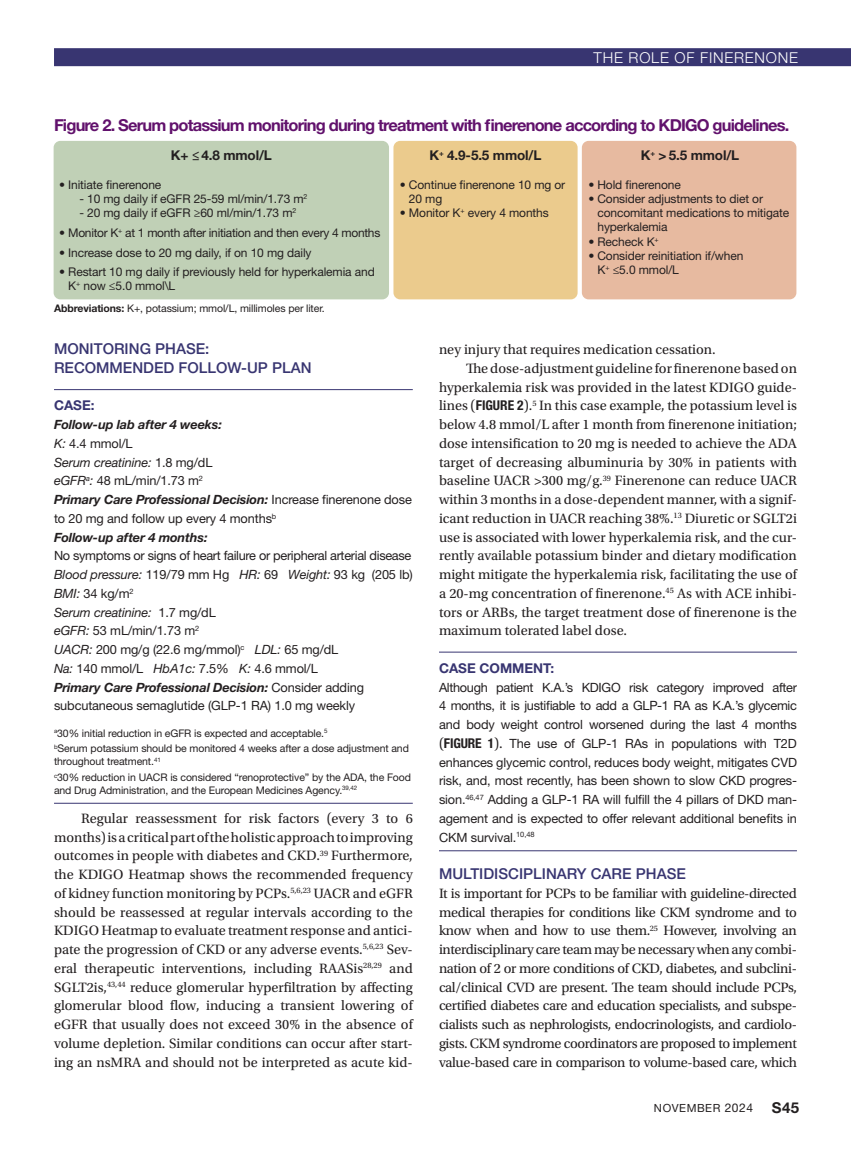
<style>
.page{position:relative;width:851px;height:1161px;background:#fff}
.page>*{position:absolute;margin:0;border:0;box-sizing:border-box;transform-origin:0 0}
.table_head{font:700 16.5px "Helvetica Neue LT Std";letter-spacing:-.05em;color:#61116c}
.t1{font:500 15px/18.8px "Helvetica Neue LT Std";color:#383571}
.t2{font:300 15px "Helvetica Neue LT Std";letter-spacing:.05em;color:#fff}
.t1-2{font:14.25px/18.8px "Utopia Std";color:#231f20}
.t2-2{font:14.25px/18.8px "Utopia Std";letter-spacing:-.025em;color:#231f20;text-align:justify}
.table_text{font:700 13.5px "Helvetica Neue LT Std";letter-spacing:-.01em;color:#231f20}
.Case_Study_Head{font:700 13.5px "Helvetica Neue LT Std";color:#383571}
.case_study_text{font:12.75px/18.8px "Helvetica Neue LT Std";letter-spacing:-.01em;color:#231f20}
.case_study_text-2{font:italic 12.75px "Helvetica Neue LT Std";letter-spacing:-.01em;color:#231f20}
.case_study_text-3{font:italic 700 12.75px "Helvetica Neue LT Std";letter-spacing:-.01em;color:#231f20}
.table_text-2{font:12px/14.2px "Helvetica Neue LT Std";letter-spacing:-.01em;color:#231f20}
.t3{font:11.25px "Helvetica Neue LT Std";letter-spacing:.05em;color:#231f20}
.source{font:10.5px/12.8px "Helvetica Neue LT Std";letter-spacing:-.01em;color:#231f20}
.s1{font-weight:700}
.s2{font-style:italic}
.s3{font-weight:700;font-style:italic}
.s4{font-style:normal}
.s5{font-family:"Helvetica Neue LT Std";font-weight:700;font-stretch:condensed;font-size:13.5px}
.s6{font-family:"Utopia Std";font-size:14.25px}
.s7{font-weight:700;font-stretch:condensed;font-size:13.5px}
.s8{font-size:12px}
.s9{font-weight:700;font-size:15px}
</style>
<div class="page">
<div style="left:54px;top:48px;width:796px;height:18px;background:#383571"></div>
<hr style="left:54px;top:389px;width:359px;height:1px;background:#383571">
<hr style="left:54px;top:803px;width:359px;height:1px;background:#383571">
<hr style="left:439px;top:652px;width:357px;height:1px;background:#383571">
<hr style="left:439px;top:850px;width:357px;height:1px;background:#383571">
<div style="left:54px;top:141px;width:335px;height:158px;background:#c0d0b6;border-radius:7px"></div>
<div style="left:393px;top:141px;width:184px;height:158px;background:#ebcb8d;border-radius:7px"></div>
<div style="left:582px;top:141px;width:214px;height:158px;background:#e7baa0;border-radius:7px"></div>
<p class="t2" style="left:593px;top:48px;width:206px">THE ROLE OF FINERENONE</p>
<p class="table_head" style="left:54px;top:115px;width:736px">Figure 2. Serum potassium monitoring during treatment with finerenone according to KDIGO guidelines.</p>
<p class="table_text" style="left:171px;top:147px;width:103px">K+ ≤ 4.8 mmol/L</p>
<p class="table_text-2" style="left:59px;top:177px;width:104px">• Initiate finerenone</p>
<p class="table_text-2" style="left:79px;top:191px;width:229px">- 10 mg daily if eGFR 25-59 ml/min/1.73 m<sup>2</sup></p>
<p class="table_text-2" style="left:79px;top:206px;width:218px">- 20 mg daily if eGFR ≥60 ml/min/1.73 m<sup>2</sup></p>
<p class="table_text-2" style="left:59px;top:225px;width:323px">• Monitor K<sup>+</sup> at 1 month after initiation and then every 4 months</p>
<p class="table_text-2" style="left:59px;top:245px;width:254px">• Increase dose to 20 mg daily, if on 10 mg daily</p>
<p class="table_text-2" style="left:68px;top:265px;width:308px;text-indent:-9px">• Restart 10 mg daily if previously held for hyperkalemia and<br>K<sup>+</sup> now ≤5.0 mmol\L</p>
<p class="source" style="left:54px;top:301px;width:272px"><span class="s1">Abbreviations:</span> K+, potassium; mmol/L, millimoles per liter.</p>
<p class="table_text" style="left:429px;top:147px;width:114px">K<sup>+</sup> 4.9-5.5 mmol/L</p>
<p class="table_text-2" style="left:409px;top:177px;width:158px;text-indent:-9px">• Continue finerenone 10 mg or<br>20 mg</p>
<p class="table_text-2" style="left:400px;top:206px;width:150px">• Monitor K<sup>+</sup> every 4 months</p>
<p class="table_text" style="left:640px;top:147px;width:100px">K<sup>+</sup> &gt; 5.5 mmol/L</p>
<p class="table_text-2" style="left:588px;top:177px;width:94px">• Hold finerenone</p>
<p class="table_text-2" style="left:597px;top:191px;width:193px;text-indent:-9px">• Consider adjustments to diet or concomitant medications to mitigate hyperkalemia</p>
<p class="table_text-2" style="left:588px;top:234px;width:72px">• Recheck K<sup>+</sup></p>
<p class="table_text-2" style="left:597px;top:248px;width:147px;text-indent:-9px">• Consider reinitiation if/when<br>K<sup>+</sup> ≤5.0 mmol/L</p>
<h1 class="t1" style="left:54px;top:339px;width:259px">MONITORING PHASE:<br>RECOMMENDED FOLLOW-UP PLAN</h1>
<p class="Case_Study_Head" style="left:54px;top:397px;width:42px">CASE:</p>
<p class="case_study_text-3" style="left:54px;top:417px;width:169px">Follow-up lab after 4 weeks:</p>
<p class="case_study_text" style="left:54px;top:434px;width:80px"><span class="s2">K:</span> 4.4 mmol/L</p>
<p class="case_study_text" style="left:54px;top:452px;width:160px"><span class="s2">Serum creatinine:</span> 1.8 mg/dL <span class="s2">eGFR</span><sup>a</sup><span class="s2">:</span> 48 mL/min/1.73 m<sup>2</sup></p>
<p class="case_study_text" style="left:54px;top:490px;width:359px"><span class="s3">Primary Care Professional Decision:</span> Increase finerenone dose to 20 mg and follow up every 4 months<sup>b</sup></p>
<p class="case_study_text-3" style="left:54px;top:529px;width:155px">Follow-up after 4 months:</p>
<p class="case_study_text" style="left:54px;top:546px;width:359px">No symptoms or signs of heart failure or peripheral arterial disease</p>
<p class="case_study_text-2" style="left:54px;top:567px;width:360px">Blood pressure: <span class="s4">119/79 mm Hg</span> HR: <span class="s4">69</span> Weight: <span class="s4">93 kg (205 lb)</span></p>
<p class="case_study_text" style="left:54px;top:584px;width:81px"><span class="s2">BMI:</span> 34 kg/m<sup>2</sup></p>
<p class="case_study_text" style="left:54px;top:602px;width:163px"><span class="s2">Serum creatinine:</span> 1.7 mg/dL <span class="s2">eGFR:</span> 53 mL/min/1.73 m<sup>2</sup></p>
<p class="case_study_text" style="left:54px;top:640px;width:286px"><span class="s2">UACR:</span> 200 mg/g (22.6 mg/mmol)<sup>c</sup> <span class="s2">LDL:</span> 65 mg/dL<br><span class="s2">Na:</span> 140 mmol/L <span class="s2">HbA1c:</span> 7.5% <span class="s2">K:</span> 4.6 mmol/L</p>
<p class="case_study_text" style="left:54px;top:677px;width:311px"><span class="s3">Primary Care Professional Decision:</span> Consider adding subcutaneous semaglutide (GLP-1 RA) 1.0 mg weekly</p>
<p class="source" style="left:54px;top:726px;width:275px"><sup>a</sup>30% initial reduction in eGFR is expected and acceptable.<sup>5</sup></p>
<p class="source" style="left:54px;top:742px;width:356px"><sup>b</sup>Serum potassium should be monitored 4 weeks after a dose adjustment and throughout treatment.<sup>41</sup></p>
<p class="source" style="left:54px;top:771px;width:358px"><sup>c</sup>30% reduction in UACR is considered “renoprotective” by the ADA, the Food and Drug Administration, and the European Medicines Agency.<sup>39,42</sup></p>
<p class="t1-2" style="left:54px;top:809px;width:360px;text-indent:27px">Regular reassessment for risk factors (every 3 to 6 months) is a critical part of the holistic approach to improving outcomes in people with diabetes and CKD.<sup>39</sup> Furthermore, the KDIGO Heatmap shows the recommended frequency of kidney function monitoring by PCPs.<sup>5,6,23</sup> UACR and eGFR should be reassessed at regular intervals according to the KDIGO Heatmap to evaluate treatment response and antici‑ pate the progression of CKD or any adverse events.<sup>5,6,23</sup> Sev&shy;eral therapeutic interventions, including RAASis<sup>28,29</sup> and SGLT2is,<sup>43,44</sup> reduce glomerular hyperfiltration by affecting glomerular blood flow, inducing a transient lowering of eGFR that usually does not exceed 30% in the absence of volume depletion. Similar conditions can occur after start&shy;ing an nsMRA and should not be interpreted as acute kid-</p>
<p class="t1-2" style="left:439px;top:340px;width:278px">ney injury that requires medication cessation.</p>
<p class="t1-2" style="left:439px;top:359px;width:359px;text-align:justify;text-indent:27px">The dose-adjustment guideline for finerenone based on hyperkalemia risk was provided in the latest KDIGO guide&shy;lines (<span class="s5">FIGURE 2</span>).<sup>5</sup> In this case example, the potassium level is below 4.8 mmol/L after 1 month from finerenone initiation; dose intensification to 20 mg is needed to achieve the ADA target of decreasing albuminuria by 30% in patients with baseline UACR &gt;300 mg/g.<sup>39</sup> Finerenone can reduce UACR within 3 months in a dose-dependent manner, with a signif&shy;icant reduction in UACR reaching 38%.<sup>13</sup> Diuretic or SGLT2i use is associated with lower hyperkalemia risk, and the cur&shy;rently available potassium binder and dietary modification might mitigate the hyperkalemia risk, facilitating the use of a 20-mg concentration of finerenone.<sup>45</sup> As with ACE inhibi&shy;tors or ARBs, the target treatment dose of finerenone is the maximum tolerated label dose.</p>
<p class="Case_Study_Head" style="left:439px;top:660px;width:117px">CASE COMMENT:</p>
<p class="case_study_text" style="left:439px;top:677px;width:359px;text-align:justify">Although patient K.A.’s KDIGO risk category improved after 4 months, it is justifiable to add a GLP-1 RA as K.A.’s glycemic and body weight control worsened during the last 4 months <span class="s6">(</span><span class="s7">FIGURE 1</span><span class="s6">).</span> The use of GLP-1 RAs in populations with T2D enhances glycemic control, reduces body weight, mitigates CVD risk, and, most recently, has been shown to slow CKD progres&shy;sion.<sup>46,47</sup> Adding a GLP-1 RA will fulfill the 4 pillars of DKD man&shy;agement and is expected to offer relevant additional benefits in CKM survival.<sup>10,48</sup></p>
<h1 class="t1" style="left:439px;top:864px;width:248px">MULTIDISCIPLINARY CARE PHASE</h1>
<p class="t2-2" style="left:439px;top:884px;width:359px">It is important for PCPs to be familiar with guideline-directed medical therapies for conditions like CKM syndrome and to know when and how to use them.<sup>25</sup> However, involving an interdisciplinary care team may be necessary when any combi&shy;nation of 2 or more conditions of CKD, diabetes, and subclini&shy;cal/clinical CVD are present. The team should include PCPs, certified diabetes care and education specialists, and subspe&shy;cialists such as nephrologists, endocrinologists, and cardiolo&shy;gists. CKM syndrome coordinators are proposed to implement value-based care in comparison to volume-based care, which</p>
<p class="t3" style="left:654px;top:1101px;width:147px">NOVEMBER <span class="s8">2024</span> <span class="s9">S45</span></p>
</div>
